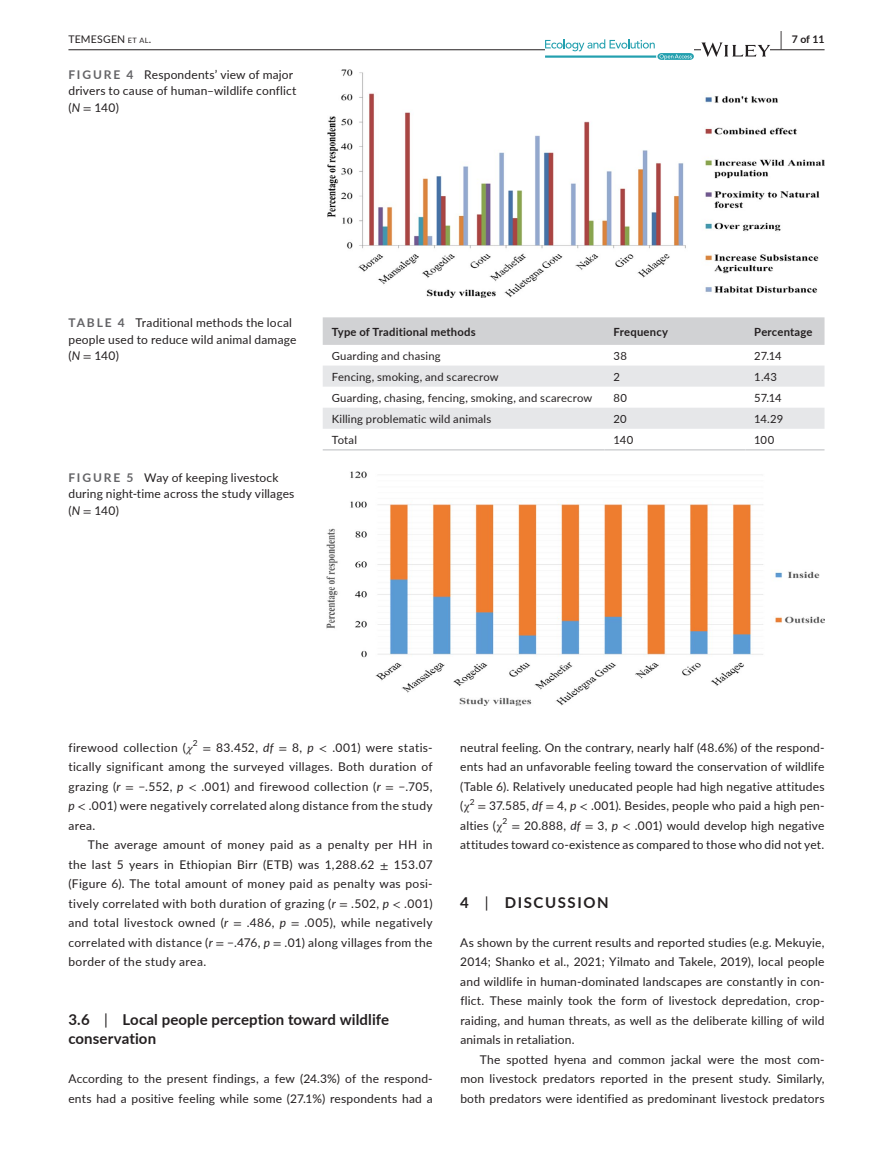
<style>
.page{position:relative;width:893px;height:1174px;background:#fff}
.page>*{position:absolute;margin:0;border:0;box-sizing:border-box;transform-origin:0 0}
.t1{font:700 15px/19.5px "Lato";letter-spacing:.01em;color:#231f20}
.t2{font:700 15px "Lato";letter-spacing:.11em;color:#231f20}
.t3{font:12px/19.5px "Lato";letter-spacing:.015em;color:#231f20;text-align:justify}
.t4{font:11.25px "Lato";letter-spacing:.015em;color:#231f20}
.t5{font:700 11.25px "Lato";letter-spacing:.02em;color:#231f20}
.t6{font:10.5px "Lato";letter-spacing:.02em;color:#231f20}
.t7{font:700 10.5px "Lato";color:#231f20}
.t8{font:8.4px "Lato";color:#231f20}
.s1{font-size:7.35px}
.s2{font-size:19.5px}
.s3{font-weight:700;color:#636366}
.s4{font-style:italic}
.s5{font-family:"STIX"}
.s6{font-family:"STIX";font-style:italic}
.s7{font-weight:400}
</style>
<div class="page">
<hr style="left:68px;top:49px;width:756px;height:1px;background:#231f20">
<svg style="left:545px;top:39px;width:149px;height:21px"></svg>
<svg style="left:701px;top:42px;width:69px;height:15px"></svg>
<img style="left:327px;top:69px;width:497px;height:228px">
<div style="left:323px;top:317px;width:501px;height:28px;background:#d1d2d4"></div>
<svg style="left:323px;top:365px;width:501px;height:64px"></svg>
<hr style="left:323px;top:449px;width:282px;height:1px;background:#d1d2d4">
<hr style="left:605px;top:449px;width:140px;height:1px;background:#d1d2d4">
<hr style="left:745px;top:449px;width:79px;height:1px;background:#d1d2d4">
<img style="left:327px;top:472px;width:497px;height:233px">
<p class="t6" style="left:68px;top:31px;width:84px">TEMESGEN <span class="s1">et al</span>.</p>
<p class="t7" style="left:780px;top:31px;width:46px"><span class="s2">|</span> 7 of 11</p>
<p class="t3" style="left:68px;top:66px;width:230px;line-height:16.5px;text-align:left"><span class="s3">FIGURE 4</span> Respondents’ view of major drivers to cause of human–wildlife conflict (<span class="s4">N</span> <span class="s5">=</span> 140)</p>
<p class="t3" style="left:68px;top:314px;width:229px;line-height:16.5px;text-align:left"><span class="s3">TABLE 4</span> Traditional methods the local people used to reduce wild animal damage (<span class="s4">N</span> <span class="s5">=</span> 140)</p>
<p class="t3" style="left:68px;top:468px;width:227px;line-height:16.5px;text-align:left"><span class="s3">FIGURE 5</span> Way of keeping livestock during night-time across the study villages (<span class="s4">N</span> <span class="s5">=</span> 140)</p>
<p class="t5" style="left:332px;top:323px;width:145px">Type of Traditional methods</p>
<p class="t5" style="left:614px;top:323px;width:56px">Frequency</p>
<p class="t5" style="left:754px;top:323px;width:60px">Percentage</p>
<p class="t4" style="left:332px;top:347px;width:110px">Guarding and chasing</p>
<p class="t4" style="left:614px;top:347px;width:15px">38</p>
<p class="t4" style="left:754px;top:347px;width:29px">27.14</p>
<p class="t4" style="left:332px;top:368px;width:168px">Fencing, smoking, and scarecrow</p>
<p class="t4" style="left:614px;top:368px;width:8px">2</p>
<p class="t4" style="left:754px;top:368px;width:24px">1.43</p>
<p class="t4" style="left:332px;top:389px;width:262px">Guarding, chasing, fencing, smoking, and scarecrow</p>
<p class="t4" style="left:614px;top:389px;width:15px">80</p>
<p class="t4" style="left:754px;top:389px;width:29px">57.14</p>
<p class="t4" style="left:332px;top:410px;width:161px">Killing problematic wild animals</p>
<p class="t4" style="left:614px;top:410px;width:15px">20</p>
<p class="t4" style="left:754px;top:410px;width:31px">14.29</p>
<p class="t4" style="left:332px;top:432px;width:27px">Total</p>
<p class="t4" style="left:614px;top:432px;width:21px">140</p>
<p class="t4" style="left:754px;top:432px;width:21px">100</p>
<p class="t3" style="left:68px;top:737px;width:126px">firewood collection (<span class="s6">χ</span></p>
<p class="t8" style="left:193px;top:737px;width:6px">2</p>
<p class="t3" style="left:68px;top:737px;width:366px;text-indent:134px"><span class="s5">=</span> 83.452, <span class="s4">df</span> <span class="s5">=</span> 8, <span class="s4">p</span> <span class="s5">&lt;</span> .001) were statis&shy;tically significant among the surveyed villages. Both duration of grazing (<span class="s4">r</span> <span class="s5">=</span> −.552, <span class="s4">p</span> <span class="s5">&lt;</span> .001) and firewood collection (<span class="s4">r</span> <span class="s5">=</span> −.705, <span class="s4">p</span> <span class="s5">&lt;</span> .001) were negatively correlated along distance from the study area.</p>
<p class="t3" style="left:68px;top:834px;width:366px;text-indent:20px">The average amount of money paid as a penalty per HH in the last 5 years in Ethiopian Birr (ETB) was 1,288.62 <span class="s5">±</span> 153.07 (Figure 6). The total amount of money paid as penalty was posi&shy;tively correlated with both duration of grazing (<span class="s4">r</span> <span class="s5">=</span> .502, <span class="s4">p</span> <span class="s5">&lt;</span> .001) and total livestock owned (<span class="s4">r</span> <span class="s5">=</span> .486, <span class="s4">p</span> <span class="s5">=</span> .005), while negatively correlated with distance (<span class="s4">r</span> <span class="s5">=</span> −.476, <span class="s4">p</span> <span class="s5">=</span> .01) along villages from the border of the study area.</p>
<p class="t1" style="left:68px;top:1009px;width:322px">3.6 <span class="s7">|</span> Local people perception toward wildlife conservation</p>
<p class="t3" style="left:68px;top:1068px;width:366px">According to the present findings, a few (24.3%) of the respond&shy;ents had a positive feeling while some (27.1%) respondents had a</p>
<p class="t3" style="left:460px;top:737px;width:366px">neutral feeling. On the contrary, nearly half (48.6%) of the respond&shy;ents had an unfavorable feeling toward the conservation of wildlife (Table 6). Relatively uneducated people had high negative attitudes (<span class="s5">χ</span><sup>2</sup> <span class="s5">=</span> 37.585, <span class="s4">df</span> <span class="s5">=</span> 4, <span class="s4">p</span> <span class="s5">&lt;</span> .001). Besides, people who paid a high pen&shy;alties (<span class="s5">χ</span></p>
<p class="t8" style="left:502px;top:815px;width:6px">2</p>
<p class="t3" style="left:460px;top:815px;width:366px;text-align:right"><span class="s5">=</span> 20.888, <span class="s4">df</span> <span class="s5">=</span> 3, <span class="s4">p</span> <span class="s5">&lt;</span> .001) would develop high negative<br>attitudes toward co-existence as compared to those who did not yet.</p>
<p class="t2" style="left:460px;top:891px;width:150px">4 <span class="s7">|</span> DISCUSSION</p>
<p class="t3" style="left:460px;top:932px;width:366px">As shown by the current results and reported studies (e.g. Mekuyie, 2014; Shanko et al., 2021; Yilmato and Takele, 2019), local people and wildlife in human-dominated landscapes are constantly in con&shy;flict. These mainly took the form of livestock depredation, crop&shy;raiding, and human threats, as well as the deliberate killing of wild animals in retaliation.</p>
<p class="t3" style="left:460px;top:1049px;width:366px;text-indent:20px">The spotted hyena and common jackal were the most com&shy;mon livestock predators reported in the present study. Similarly, both predators were identified as predominant livestock predators</p>
</div>
